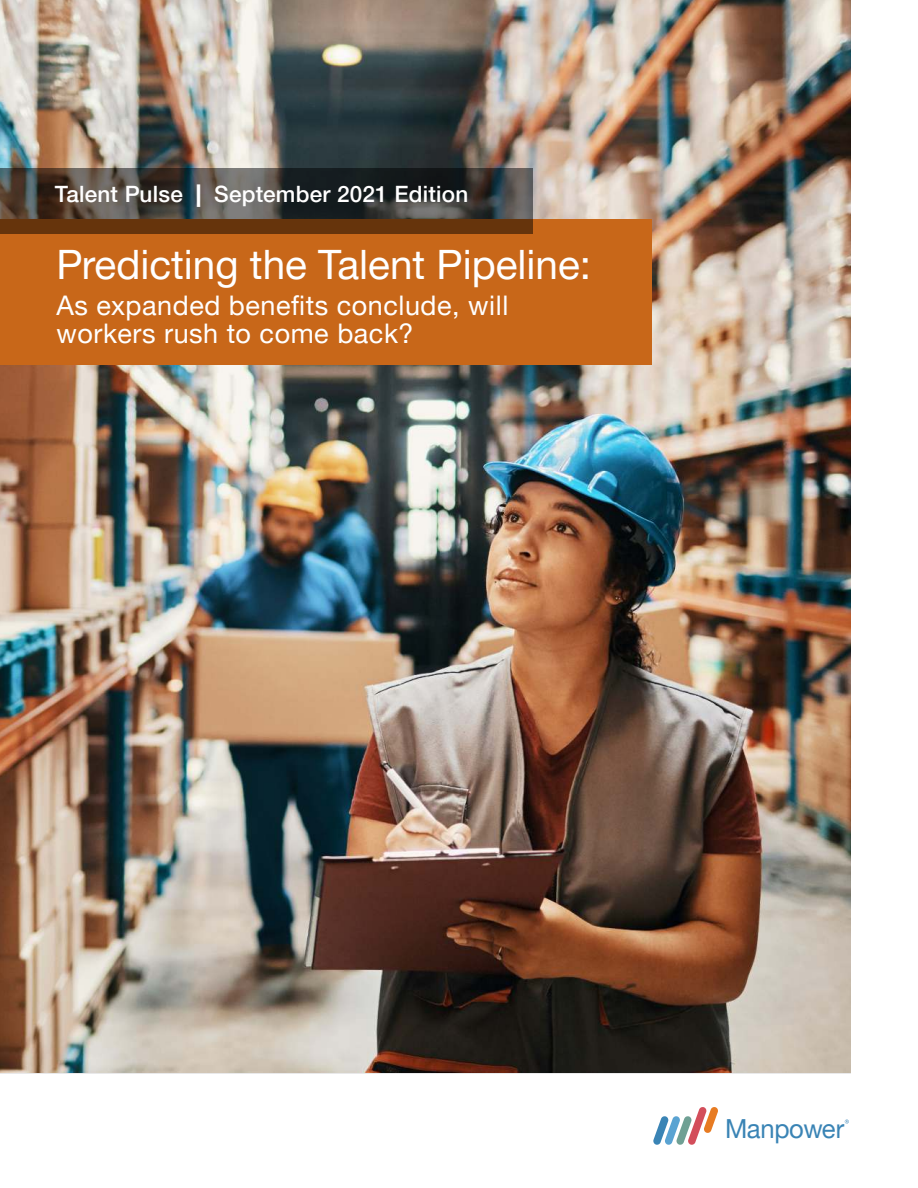
<style>
.page{position:relative;width:918px;height:1188px;background:#fff}
.page>*{position:absolute;margin:0;border:0;box-sizing:border-box;transform-origin:0 0}
.t1{font:40.5px "Helvetica Neue LTW1 G";color:#fff}
.t2{font:27px/28.5px "Helvetica Neue LTW1 G";letter-spacing:.02em;color:#fff}
.t3{font:26.25px "Helvetica Neue LTW1 G";letter-spacing:-.02em;color:#3a84b5}
.t4{font:500 22.5px "Helvetica Neue LTW1 G";letter-spacing:.01em;color:#fff}
.s1{font-weight:800}
</style>
<div class="page">
<img style="left:0;top:0;width:850px;height:1072px">
<svg style="left:653px;top:1107px;width:65px;height:38px"></svg>
<svg style="left:845px;top:1120px;width:4px;height:4px"></svg>
<div style="left:0;top:219px;width:651px;height:146px;background:#c86719"></div>
<svg style="left:0;top:169px;width:532px;height:65px;background:#4a3d32"></svg>
<p class="t4" style="left:55px;top:186px;width:415px">Talent Pulse <span class="s1">|</span> September 2021 Edition</p>
<h1 class="t1" style="left:56px;top:250px;width:536px">Predicting the Talent Pipeline:</h1>
<p class="t2" style="left:56px;top:291px;width:453px">As expanded benefits conclude, will workers rush to come back?</p>
<p class="t3" style="left:725px;top:1120px;width:121px">Manpower</p>
</div>
